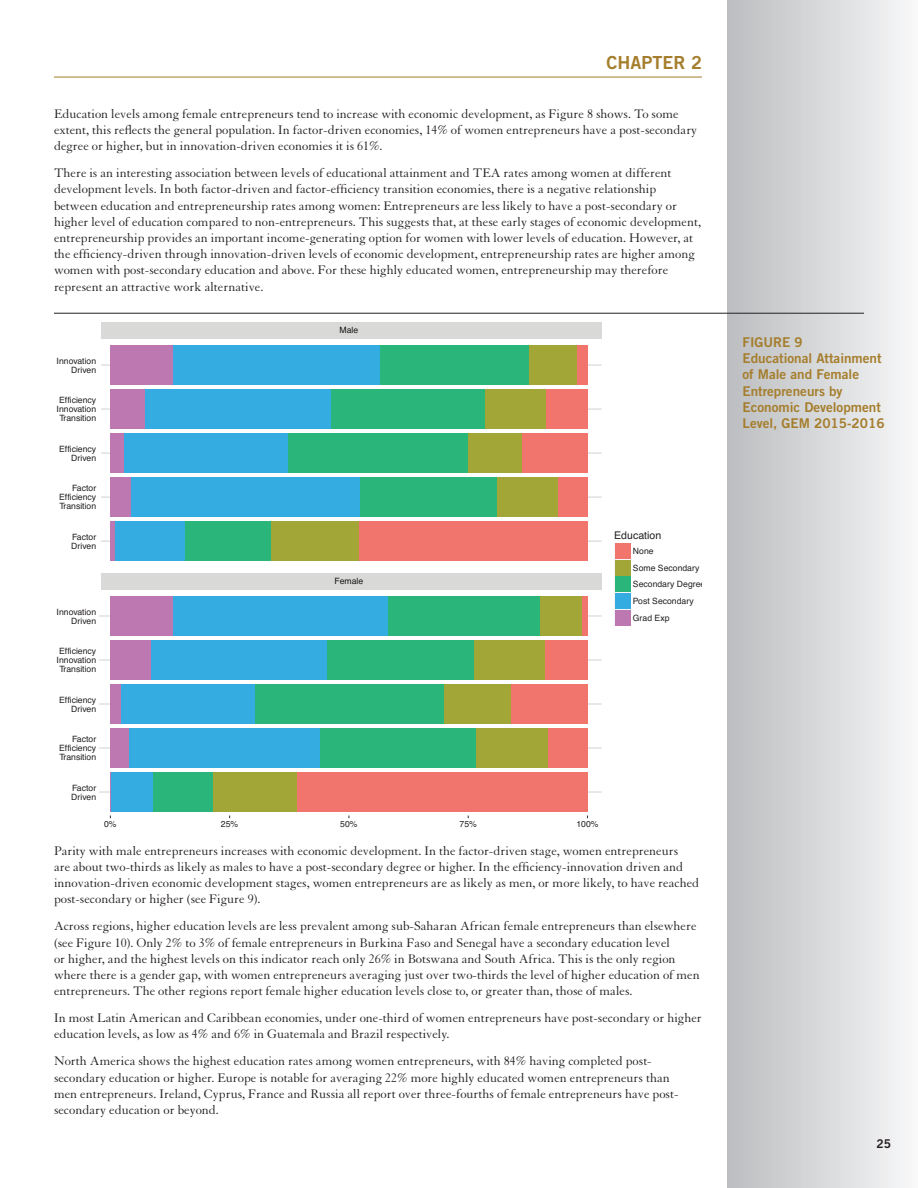
<style>
.page{position:relative;width:918px;height:1188px;background:#fff}
.page>*{position:absolute;margin:0;border:0;box-sizing:border-box;transform-origin:0 0}
.t1{font:18px "Trade Gothic Bold Two";color:#a57e2d}
.t2{font:13.5px/16.2px "Granjon";color:#231f20}
.t3{font:13.5px/16.2px "Trade Gothic Bold Two";color:#a57e2d}
.t4{font:700 12px "News Gothic BT";color:#231f20}
.t5{font:10.65px "Helvetica";color:#231f20}
.t6{font:8.7px/9.1px "Helvetica";color:#231f20;text-align:right}
.t7{font:8.7px "Helvetica";color:#181818}
</style>
<div class="page">
<div style="left:727px;top:0;width:191px;height:1188px;background:linear-gradient(to right,#bbbdbf,#f8f8f9)"></div>
<hr style="left:54px;top:313px;width:810px;height:1px;background:#231f20">
<hr style="left:101px;top:541px;width:501px;height:1px;background:#d1d2d4">
<hr style="left:101px;top:497px;width:501px;height:1px;background:#d1d2d4">
<hr style="left:101px;top:453px;width:501px;height:1px;background:#d1d2d4">
<hr style="left:101px;top:409px;width:501px;height:1px;background:#d1d2d4">
<hr style="left:101px;top:365px;width:501px;height:1px;background:#d1d2d4">
<div style="left:110px;top:521px;width:6px;height:40px;background:#bd77b1"></div>
<div style="left:116px;top:521px;width:70px;height:40px;background:#34ace2"></div>
<div style="left:186px;top:521px;width:85px;height:40px;background:#2ab67b"></div>
<div style="left:271px;top:521px;width:88px;height:40px;background:#a2a637"></div>
<div style="left:359px;top:521px;width:228px;height:40px;background:#f2756d"></div>
<div style="left:110px;top:477px;width:21px;height:40px;background:#bd77b1"></div>
<div style="left:131px;top:477px;width:229px;height:40px;background:#34ace2"></div>
<div style="left:360px;top:477px;width:137px;height:40px;background:#2ab67b"></div>
<div style="left:497px;top:477px;width:61px;height:40px;background:#a2a637"></div>
<div style="left:558px;top:477px;width:29px;height:40px;background:#f2756d"></div>
<div style="left:110px;top:433px;width:14px;height:40px;background:#bd77b1"></div>
<div style="left:124px;top:433px;width:164px;height:40px;background:#34ace2"></div>
<div style="left:288px;top:433px;width:180px;height:40px;background:#2ab67b"></div>
<div style="left:468px;top:433px;width:54px;height:40px;background:#a2a637"></div>
<div style="left:522px;top:433px;width:65px;height:40px;background:#f2756d"></div>
<div style="left:110px;top:389px;width:35px;height:40px;background:#bd77b1"></div>
<div style="left:145px;top:389px;width:187px;height:40px;background:#34ace2"></div>
<div style="left:332px;top:389px;width:153px;height:40px;background:#2ab67b"></div>
<div style="left:485px;top:389px;width:61px;height:40px;background:#a2a637"></div>
<div style="left:546px;top:389px;width:41px;height:40px;background:#f2756d"></div>
<div style="left:110px;top:345px;width:64px;height:40px;background:#bd77b1"></div>
<div style="left:174px;top:345px;width:207px;height:40px;background:#34ace2"></div>
<div style="left:381px;top:345px;width:148px;height:40px;background:#2ab67b"></div>
<div style="left:529px;top:345px;width:48px;height:40px;background:#a2a637"></div>
<div style="left:577px;top:345px;width:10px;height:40px;background:#f2756d"></div>
<hr style="left:99px;top:792px;width:503px;height:1px;background:#d1d2d4">
<hr style="left:99px;top:747px;width:503px;height:2px;background:#d1d2d4">
<hr style="left:99px;top:703px;width:503px;height:2px;background:#d1d2d4">
<hr style="left:99px;top:659px;width:503px;height:1px;background:#d1d2d4">
<hr style="left:99px;top:615px;width:503px;height:1px;background:#d1d2d4">
<hr style="left:110px;top:772px;width:2px;height:40px;background:#bd77b1">
<div style="left:112px;top:772px;width:41px;height:40px;background:#34ace2"></div>
<div style="left:153px;top:772px;width:60px;height:40px;background:#2ab67b"></div>
<div style="left:213px;top:772px;width:84px;height:40px;background:#a2a637"></div>
<div style="left:297px;top:772px;width:290px;height:40px;background:#f2756d"></div>
<div style="left:110px;top:728px;width:20px;height:40px;background:#bd77b1"></div>
<div style="left:130px;top:728px;width:190px;height:40px;background:#34ace2"></div>
<div style="left:320px;top:728px;width:156px;height:40px;background:#2ab67b"></div>
<div style="left:476px;top:728px;width:72px;height:40px;background:#a2a637"></div>
<div style="left:548px;top:728px;width:39px;height:40px;background:#f2756d"></div>
<div style="left:110px;top:684px;width:12px;height:40px;background:#bd77b1"></div>
<div style="left:122px;top:684px;width:133px;height:40px;background:#34ace2"></div>
<div style="left:255px;top:684px;width:190px;height:40px;background:#2ab67b"></div>
<div style="left:445px;top:684px;width:66px;height:40px;background:#a2a637"></div>
<div style="left:511px;top:684px;width:76px;height:40px;background:#f2756d"></div>
<div style="left:110px;top:640px;width:41px;height:40px;background:#bd77b1"></div>
<div style="left:151px;top:640px;width:176px;height:40px;background:#34ace2"></div>
<div style="left:327px;top:640px;width:148px;height:40px;background:#2ab67b"></div>
<div style="left:474px;top:640px;width:71px;height:40px;background:#a2a637"></div>
<div style="left:545px;top:640px;width:42px;height:40px;background:#f2756d"></div>
<div style="left:110px;top:596px;width:63px;height:40px;background:#bd77b1"></div>
<div style="left:173px;top:596px;width:215px;height:40px;background:#34ace2"></div>
<div style="left:388px;top:596px;width:152px;height:40px;background:#2ab67b"></div>
<div style="left:540px;top:596px;width:42px;height:40px;background:#a2a637"></div>
<div style="left:582px;top:596px;width:5px;height:40px;background:#f2756d"></div>
<div style="left:101px;top:573px;width:501px;height:17px;background:#d9d9d8"></div>
<div style="left:101px;top:322px;width:501px;height:17px;background:#d9d9d8"></div>
<svg style="left:614px;top:543px;width:17px;height:16px"></svg>
<div style="left:615px;top:543px;width:15px;height:16px;background:#f2756d"></div>
<svg style="left:614px;top:559px;width:17px;height:17px"></svg>
<div style="left:615px;top:560px;width:15px;height:15px;background:#a2a637"></div>
<svg style="left:614px;top:576px;width:17px;height:17px"></svg>
<div style="left:615px;top:577px;width:15px;height:15px;background:#2ab67b"></div>
<svg style="left:614px;top:593px;width:17px;height:16px"></svg>
<div style="left:615px;top:593px;width:15px;height:16px;background:#34ace2"></div>
<svg style="left:614px;top:609px;width:17px;height:17px"></svg>
<div style="left:615px;top:610px;width:15px;height:15px;background:#bd77b1"></div>
<hr style="left:54px;top:77px;width:648px;height:1px;background:#a57e2d">
<h1 class="t1" style="left:607px;top:51px;width:97px">CHAPTER 2</h1>
<p class="t2" style="left:54px;top:106px;width:645px">Education levels among female entrepreneurs tend to increase with economic development, as Figure 8 shows. To some extent, this reflects the general population. In factor-driven economies, 14% of women entrepreneurs have a post-secondary degree or higher, but in innovation-driven economies it is 61%.</p>
<p class="t2" style="left:54px;top:165px;width:649px">There is an interesting association between levels of educational attainment and TEA rates among women at different development levels. In both factor-driven and factor-efficiency transition economies, there is a negative relationship between education and entrepreneurship rates among women: Entrepreneurs are less likely to have a post-secondary or higher level of education compared to non-entrepreneurs. This suggests that, at these early stages of economic development, entrepreneurship provides an important income-generating option for women with lower levels of education. However, at the efficiency-driven through innovation-driven levels of economic development, entrepreneurship rates are higher among women with post-secondary education and above. For these highly educated women, entrepreneurship may therefore represent an attractive work alternative.</p>
<p class="t6" style="left:57px;top:356px;width:41px">Innovation<br>Driven</p>
<p class="t6" style="left:57px;top:396px;width:41px;text-align:center">Efficiency<br>Innovation<br>Transition</p>
<p class="t6" style="left:59px;top:444px;width:39px">Efficiency<br>Driven</p>
<p class="t6" style="left:59px;top:484px;width:39px;text-align:justify;text-indent:13px">Factor Efficiency Transition</p>
<p class="t6" style="left:71px;top:532px;width:26px;text-align:left">Factor<br>Driven</p>
<p class="t7" style="left:340px;top:324px;width:20px">Male</p>
<p class="t6" style="left:57px;top:607px;width:41px">Innovation<br>Driven</p>
<p class="t6" style="left:57px;top:647px;width:41px;text-align:center">Efficiency<br>Innovation<br>Transition</p>
<p class="t6" style="left:59px;top:695px;width:39px">Efficiency<br>Driven</p>
<p class="t7" style="left:335px;top:575px;width:30px">Female</p>
<p class="t6" style="left:59px;top:735px;width:39px;text-align:justify;text-indent:13px">Factor Efficiency Transition</p>
<p class="t6" style="left:71px;top:783px;width:26px;text-align:left">Factor<br>Driven</p>
<p class="t6" style="left:104px;top:819px;width:14px">0%</p>
<p class="t6" style="left:221px;top:819px;width:19px">25%</p>
<p class="t6" style="left:340px;top:819px;width:19px">50%</p>
<p class="t6" style="left:460px;top:819px;width:19px">75%</p>
<p class="t6" style="left:576px;top:819px;width:24px">100%</p>
<p class="t5" style="left:614px;top:527px;width:49px">Education</p>
<p class="t6" style="left:633px;top:543px;width:74px;line-height:16.6px;text-align:left">None<br>Some Secondary<br>Secondary Degree<br>Post Secondary<br>Grad Exp</p>
<p class="t2" style="left:54px;top:843px;width:647px">Parity with male entrepreneurs increases with economic development. In the factor-driven stage, women entrepreneurs<br>are about two-thirds as likely as males to have a post-secondary degree or higher. In the efficiency-innovation driven and innovation-driven economic development stages, women entrepreneurs are as likely as men, or more likely, to have reached post-secondary or higher (see Figure 9).</p>
<p class="t2" style="left:54px;top:918px;width:647px">Across regions, higher education levels are less prevalent among sub-Saharan African female entrepreneurs than elsewhere (see Figure 10). Only 2% to 3% of female entrepreneurs in Burkina Faso and Senegal have a secondary education level<br>or higher, and the highest levels on this indicator reach only 26% in Botswana and South Africa. This is the only region where there is a gender gap, with women entrepreneurs averaging just over two-thirds the level of higher education of men entrepreneurs. The other regions report female higher education levels close to, or greater than, those of males.</p>
<p class="t2" style="left:54px;top:1010px;width:649px">In most Latin American and Caribbean economies, under one-third of women entrepreneurs have post-secondary or higher education levels, as low as 4% and 6% in Guatemala and Brazil respectively.</p>
<p class="t2" style="left:54px;top:1053px;width:626px">North America shows the highest education rates among women entrepreneurs, with 84% having completed post&shy;secondary education or higher. Europe is notable for averaging 22% more highly educated women entrepreneurs than men entrepreneurs. Ireland, Cyprus, France and Russia all report over three-fourths of female entrepreneurs have post&shy;secondary education or beyond.</p>
<p class="t3" style="left:742px;top:334px;width:144px">FIGURE 9<br>Educational Attainment of Male and Female<br>Entrepreneurs by<br>Economic Development<br>Level, GEM 2015-2016</p>
<p class="t4" style="left:876px;top:1136px;width:16px">25</p>
</div>
